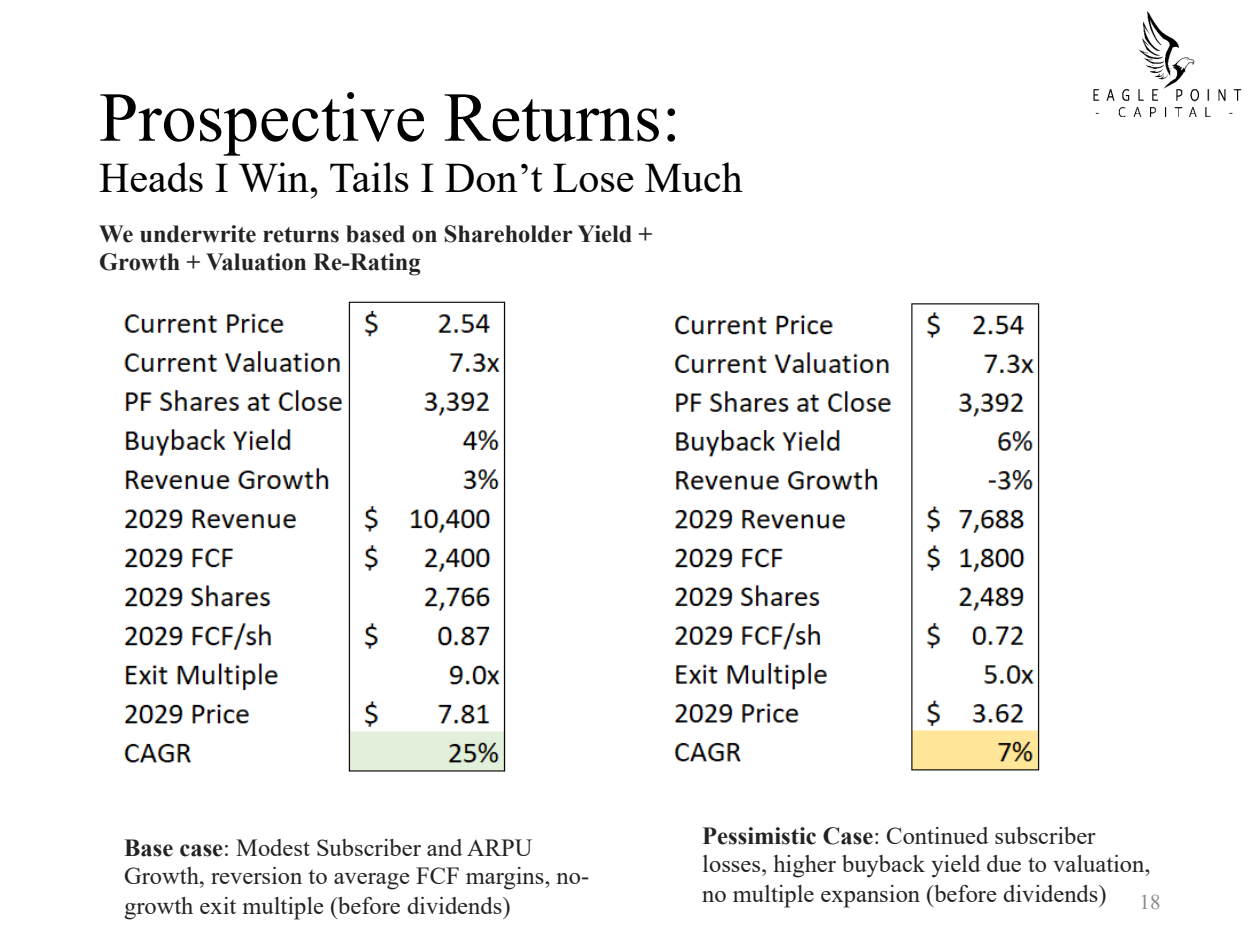
<style>
.page{position:relative;width:1260px;height:945px;background:#fff}
.page>*{position:absolute;margin:0;border:0;box-sizing:border-box;transform-origin:0 0}
.t1{font:70px "Times New Roman";color:#000}
.t2{font:42px "Times New Roman";color:#000}
.t3{font:24.5px/28.7px "Times New Roman";color:#222}
.t4{font:700 24.5px/27.7px "Times New Roman";color:#222}
.t5{font:21px "Times New Roman";color:#898989}
.s1{font-weight:700}
</style>
<div class="page">
<img style="left:1093px;top:12px;width:149px;height:105px">
<img style="left:123px;top:301px;width:383px;height:471px">
<img style="left:675px;top:303px;width:365px;height:468px">
<h1 class="t1" style="left:99px;top:78px;width:583px">Prospective Returns:</h1>
<h2 class="t2" style="left:99px;top:154px;width:645px">Heads I Win, Tails I Don’t Lose Much</h2>
<p class="t4" style="left:99px;top:220px;width:555px">We underwrite returns based on Shareholder Yield +<br>Growth + Valuation Re-Rating</p>
<p class="t3" style="left:124px;top:833px;width:467px"><span class="s1">Base case</span>: Modest Subscriber and ARPU<br>Growth, reversion to average FCF margins, no&shy;growth exit multiple (before dividends)</p>
<p class="t3" style="left:702px;top:821px;width:450px"><span class="s1">Pessimistic Case</span>: Continued subscriber losses, higher buyback yield due to valuation, no multiple expansion (before dividends)</p>
<p class="t5" style="left:1140px;top:891px;width:22px">18</p>
</div>
